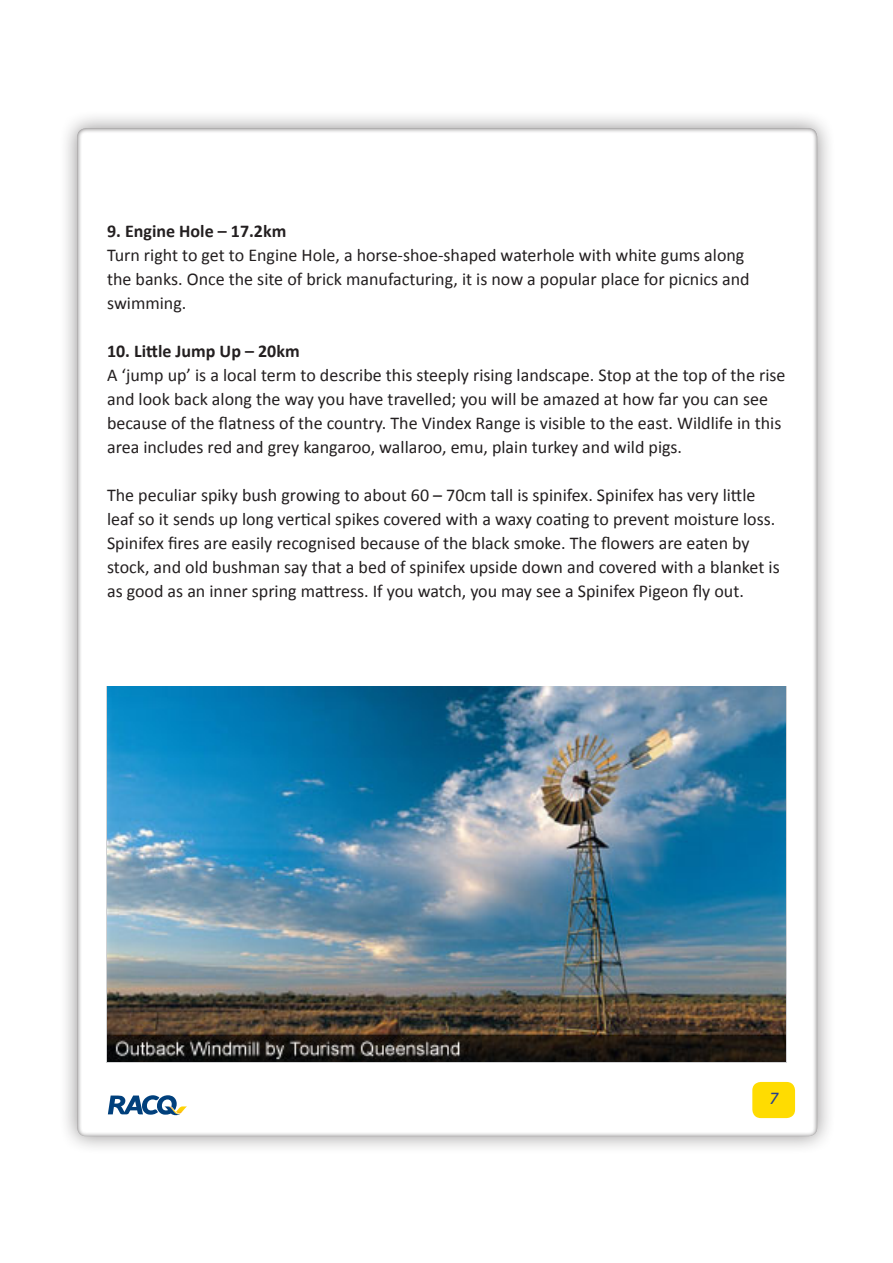
<style>
.page{position:relative;width:893px;height:1263px;background:#fff}
.page>*{position:absolute;margin:0;border:0;box-sizing:border-box;transform-origin:0 0}
.t1{font:18px/24px "Calibri";color:#231f20}
.t2{font:700 18px "Calibri";color:#231f20}
.t3{font:italic 18px "Calibri";color:#253f8e}
</style>
<div class="page">
<div style="left:59px;top:110px;width:777px;height:1045px;background:#231f20;opacity:.5"></div>
<div style="left:77px;top:128px;width:741px;height:1008px;background:#fff"></div>
<div style="left:752px;top:1082px;width:43px;height:36px;background:#ffdc01;border-radius:9px"></div>
<img style="left:107px;top:687px;width:678px;height:374px">
<svg style="left:108px;top:1095px;width:79px;height:20px"></svg>
<p class="t2" style="left:107px;top:219px;width:181px">9. Engine Hole – 17.2km</p>
<p class="t1" style="left:107px;top:243px;width:644px">Turn right to get to Engine Hole, a horse-shoe-shaped waterhole with white gums along the banks. Once the site of brick manufacturing, it is now a popular place for picnics and swimming.</p>
<p class="t2" style="left:107px;top:339px;width:194px">10. Little Jump Up – 20km</p>
<p class="t1" style="left:107px;top:363px;width:680px">A ‘jump up’ is a local term to describe this steeply rising landscape. Stop at the top of the rise and look back along the way you have travelled; you will be amazed at how far you can see because of the flatness of the country. The Vindex Range is visible to the east. Wildlife in this area includes red and grey kangaroo, wallaroo, emu, plain turkey and wild pigs.</p>
<p class="t1" style="left:107px;top:483px;width:674px">The peculiar spiky bush growing to about 60 – 70cm tall is spinifex. Spinifex has very little leaf so it sends up long vertical spikes covered with a waxy coating to prevent moisture loss.<br>Spinifex fires are easily recognised because of the black smoke. The flowers are eaten by stock, and old bushman say that a bed of spinifex upside down and covered with a blanket is as good as an inner spring mattress. If you watch, you may see a Spinifex Pigeon fly out.</p>
<p class="t3" style="left:769px;top:1086px;width:11px">7</p>
</div>
